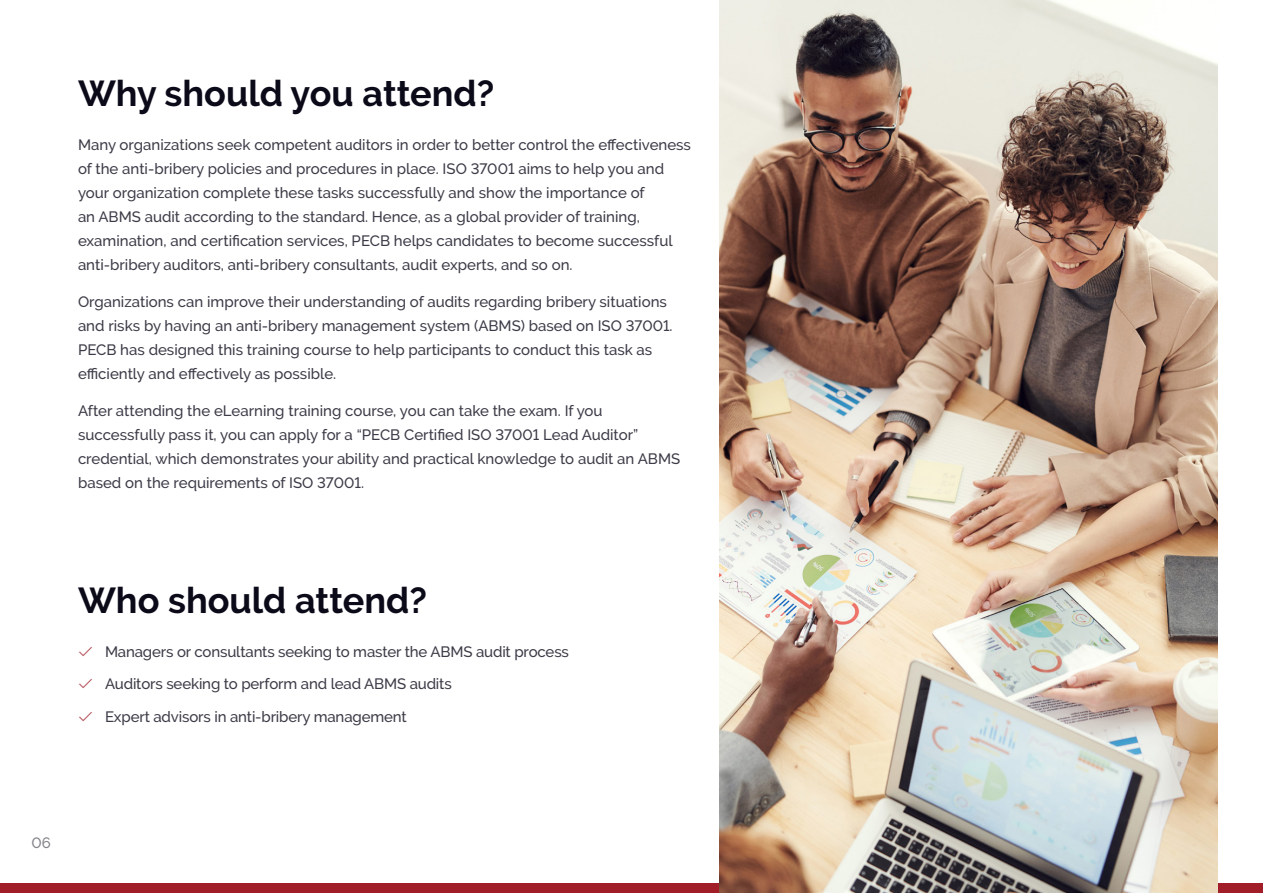
<style>
.page{position:relative;width:1263px;height:893px;background:#fff}
.page>*{position:absolute;margin:0;border:0;box-sizing:border-box;transform-origin:0 0}
.t1{font:700 36px "Raleway";color:#0b0a19}
.Bullet{font:500 15px/24px "Raleway";color:#3c3b47}
.t2{font:500 15px "Raleway";color:#85858c}
.s1{font-family:"la solid 900";font-weight:400;color:#b44b54}
</style>
<div class="page">
<div style="left:0;top:884px;width:1263px;height:9px;background:#a11e29"></div>
<img style="left:719px;top:0;width:499px;height:893px">
<p class="t1" style="left:78px;top:73px;width:418px">Why should you attend?</p>
<p class="Bullet" style="left:78px;top:133px;width:614px">Many organizations seek competent auditors in order to better control the effectiveness of the anti-bribery policies and procedures in place. ISO 37001 aims to help you and your organization complete these tasks successfully and show the importance of<br>an ABMS audit according to the standard. Hence, as a global provider of training, examination, and certification services, PECB helps candidates to become successful anti-bribery auditors, anti-bribery consultants, audit experts, and so on.</p>
<p class="Bullet" style="left:78px;top:290px;width:596px">Organizations can improve their understanding of audits regarding bribery situations and risks by having an anti-bribery management system (ABMS) based on ISO 37001.<br>PECB has designed this training course to help participants to conduct this task as efficiently and effectively as possible.</p>
<p class="Bullet" style="left:78px;top:398px;width:604px">After attending the eLearning training course, you can take the exam. If you successfully pass it, you can apply for a “PECB Certified ISO 37001 Lead Auditor” credential, which demonstrates your ability and practical knowledge to audit an ABMS based on the requirements of ISO 37001.</p>
<p class="t1" style="left:78px;top:579px;width:350px">Who should attend?</p>
<p class="Bullet" style="left:78px;top:639px;width:492px"><span class="s1">â</span> Managers or consultants seeking to master the ABMS audit process</p>
<p class="Bullet" style="left:78px;top:672px;width:375px"><span class="s1">â</span> Auditors seeking to perform and lead ABMS audits</p>
<p class="Bullet" style="left:78px;top:704px;width:330px"><span class="s1">â</span> Expert advisors in anti-bribery management</p>
<p class="t2" style="left:31px;top:834px;width:21px">06</p>
</div>
